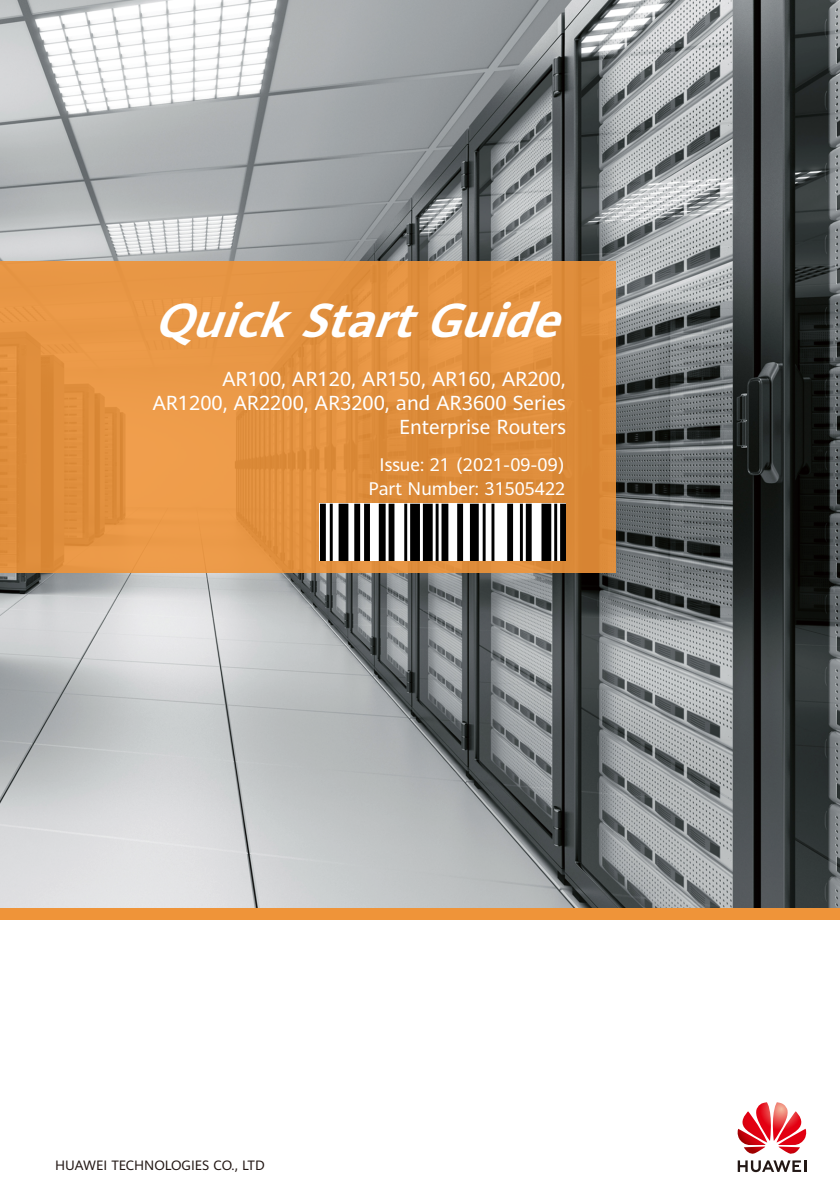
<style>
.page{position:relative;width:840px;height:1191px;background:#fff}
.page>*{position:absolute;margin:0;border:0;box-sizing:border-box;transform-origin:0 0}
.t1{font:italic 700 47px "Huawei Sans";color:#fff}
.t2{font:20px/24px "Huawei Sans";color:#fff;text-align:right}
.t3{font:18px/24px "Huawei Sans";color:#fff;text-align:right}
.t4{font:13.4px "Huawei Sans";color:#231815}
</style>
<div class="page">
<img style="left:0;top:0;width:839px;height:908px">
<div style="left:0;top:261px;width:615px;height:312px;background:linear-gradient(to right,#e89645,#de8c3b)"></div>
<div style="left:0;top:908px;width:839px;height:12px;background:#ef9439"></div>
<svg style="left:737px;top:1102px;width:69px;height:70px"></svg>
<img style="left:319px;top:503px;width:246px;height:57px">
<h1 class="t1" style="left:154px;top:287px;width:428px">QuickStartGuide</h1>
<p class="t2" style="left:152px;top:366px;width:414px">AR100, AR120, AR150, AR160, AR200,<br>AR1200, AR2200, AR3200, and AR3600 Series<br>Enterprise Routers</p>
<p class="t3" style="left:368px;top:452px;width:198px">Issue: 21 (2021-09-09)<br>Part Number: 31505422</p>
<p class="t4" style="left:55px;top:1156px;width:211px">HUAWEI TECHNOLOGIES CO., LTD</p>
</div>
